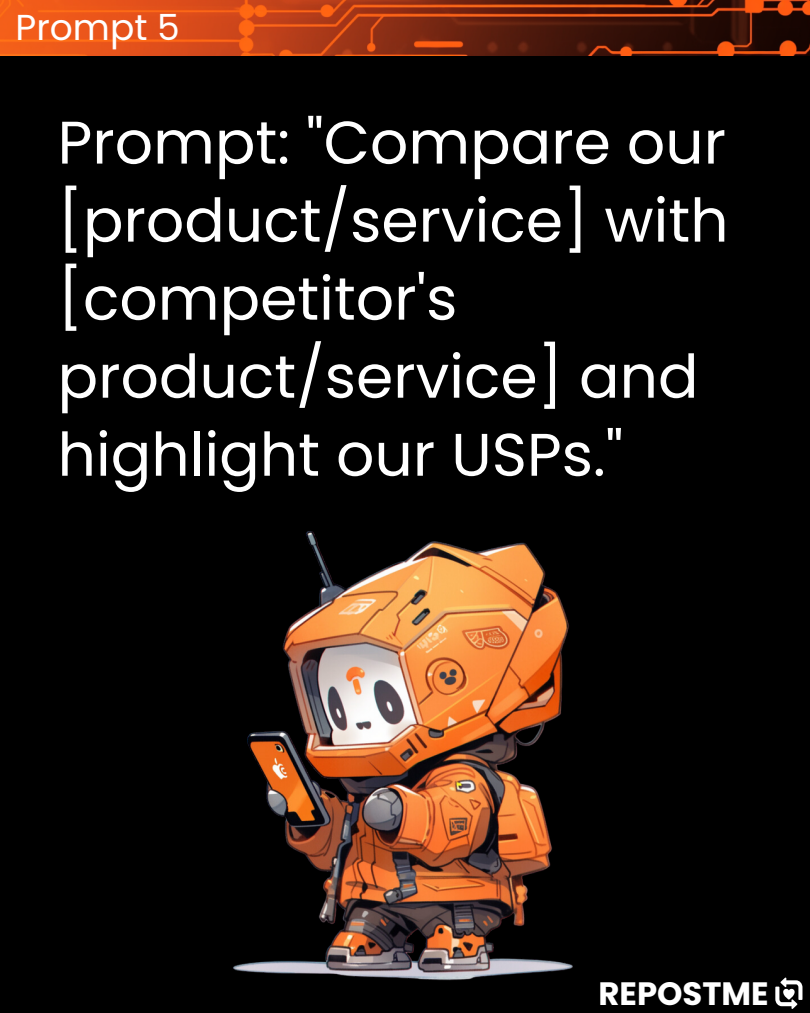
<style>
.page{position:relative;width:810px;height:1013px;background:#fff}
.page>*{position:absolute;margin:0;border:0;box-sizing:border-box;transform-origin:0 0}
.t1{font:60px/78px "Poppins";color:#fff}
.t2{font:36px "Poppins";color:#fff}
.t3{font:700 32.3px "Poppins";color:#fff}
</style>
<div class="page">
<div style="left:0;top:0;width:810px;height:1012px;background:#000"></div>
<img style="left:0;top:0;width:810px;height:55px">
<svg style="left:775px;top:977px;width:27px;height:31px"></svg>
<img style="left:233px;top:531px;width:340px;height:450px">
<p class="t2" style="left:16px;top:2px;width:166px">Prompt 5</p>
<p class="t1" style="left:58px;top:104px;width:673px">Prompt: "Compare our [product/service] with [competitor's product/service] and highlight our USPs."</p>
<p class="t3" style="left:598px;top:970px;width:172px">REPOSTME</p>
</div>
